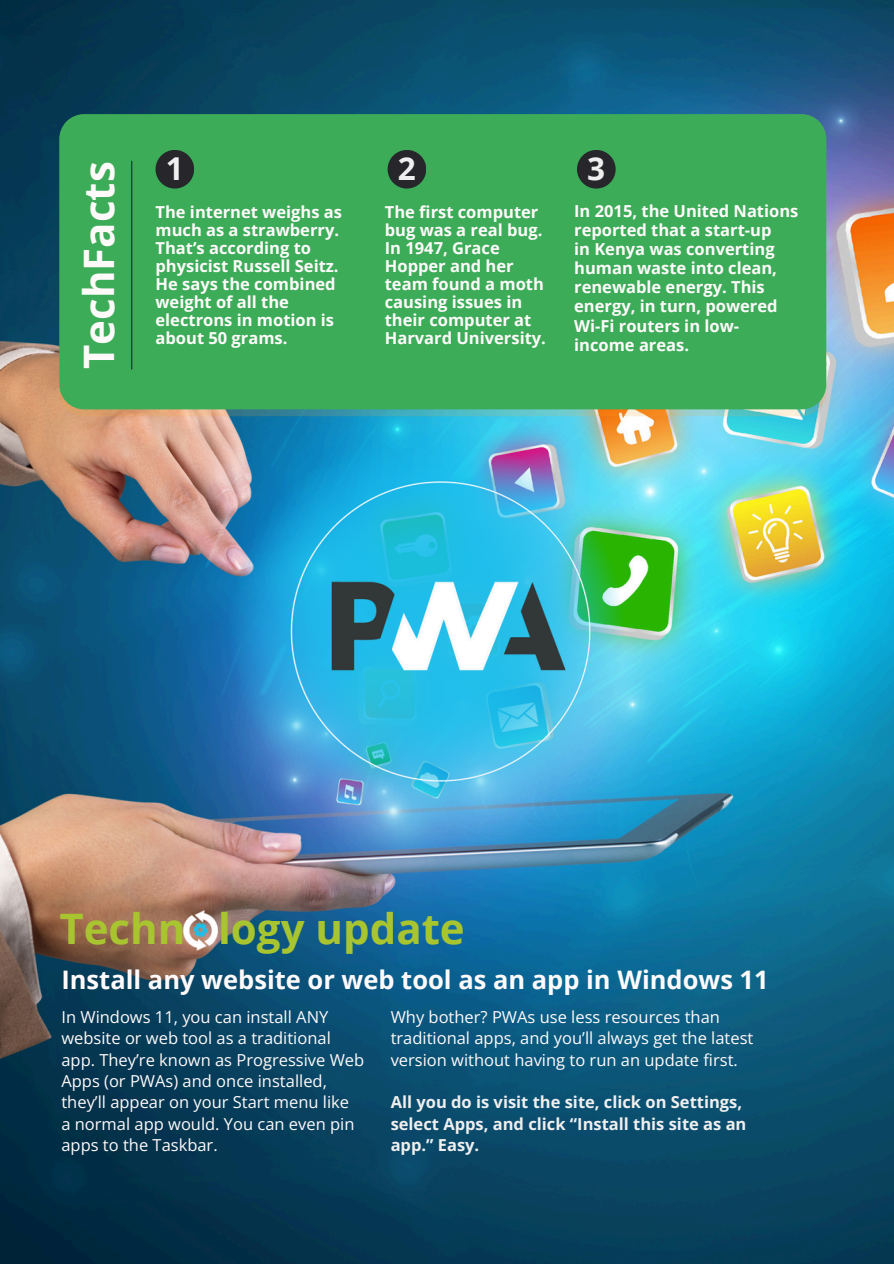
<style>
.page{position:relative;width:894px;height:1264px;background:#fff}
.page>*{position:absolute;margin:0;border:0;box-sizing:border-box;transform-origin:0 0}
.t1{font:700 42px "Open Sans";color:#a8c530}
.t2{font:700 42px "Open Sans";color:#fffafa}
.t3{font:700 31.5px "Open Sans";color:#efefef}
.t4{font:700 25.5px "Open Sans";color:#fffafa}
.t5{font:700 16.5px/18px "Open Sans";color:#fffafa}
.t6{font:16.5px/21.3px "Open Sans";color:#fffafa}
.t7{font:700 16.5px/21.3px "Open Sans";color:#efefef}
</style>
<div class="page">
<img style="left:0;top:0;width:893px;height:1263px">
<svg style="left:59px;top:409px;width:767px;height:7px"></svg>
<div style="left:59px;top:114px;width:767px;height:295px;background:#3cac59"></div>
<div style="left:387px;top:150px;width:39px;height:38px;background:#26262b;border-radius:50%"></div>
<div style="left:155px;top:150px;width:39px;height:38px;background:#26262b;border-radius:50%"></div>
<hr style="left:131px;top:161px;width:1px;height:208px;background:#26262b">
<div style="left:577px;top:150px;width:38px;height:38px;background:#26262b;border-radius:50%"></div>
<img style="left:184px;top:911px;width:33px;height:39px">
<img style="left:227px;top:433px;width:397px;height:397px">
<h3 class="t2" style="left:69px;top:369px;width:209px;rotate:-90deg">TechFacts</h3>
<p class="t3" style="left:166px;top:146px;width:19px">1</p>
<h3 class="t3" style="left:398px;top:146px;width:19px">2</h3>
<p class="t5" style="left:155px;top:202px;width:188px">The internet weighs as much as a strawberry.<br>That’s according to physicist Russell Seitz.<br>He says the combined weight of all the electrons in motion is about 50 grams.</p>
<h1 class="t5" style="left:385px;top:202px;width:163px">The first computer bug was a real bug.<br>In 1947, Grace<br>Hopper and her team found a moth causing issues in their computer at<br>Harvard University.</h1>
<p class="t3" style="left:587px;top:146px;width:19px">3</p>
<h2 class="t5" style="left:574px;top:201px;width:226px;line-height:19.2px">In 2015, the United Nations reported that a start-up<br>in Kenya was converting human waste into clean, renewable energy. This energy, in turn, powered<br>Wi-Fi routers in low&shy;income areas.</h2>
<h3 class="t1" style="left:59px;top:899px;width:407px">Techn logy update</h3>
<p class="t4" style="left:61px;top:961px;width:708px">Install any website or web tool as an app in Windows 11</p>
<p class="t6" style="left:61px;top:1005px;width:268px">In Windows 11, you can install ANY</p>
<p class="t6" style="left:61px;top:1027px;width:271px">website or web tool as a traditional</p>
<p class="t6" style="left:61px;top:1048px;width:304px">app. They’re known as Progressive Web<br>Apps (or PWAs) and once installed,</p>
<p class="t6" style="left:61px;top:1091px;width:289px">they’ll appear on your Start menu like</p>
<p class="t6" style="left:61px;top:1112px;width:294px">a normal app would. You can even pin apps to the Taskbar.</p>
<p class="t6" style="left:390px;top:1005px;width:331px">Why bother? PWAs use less resources than</p>
<h3 class="t6" style="left:390px;top:1027px;width:364px">traditional apps, and you’ll always get the latest version without having to run an update first.</h3>
<p class="t7" style="left:390px;top:1091px;width:357px">All you do is visit the site, click on Settings, select Apps, and click “Install this site as an app.” Easy.</p>
</div>
